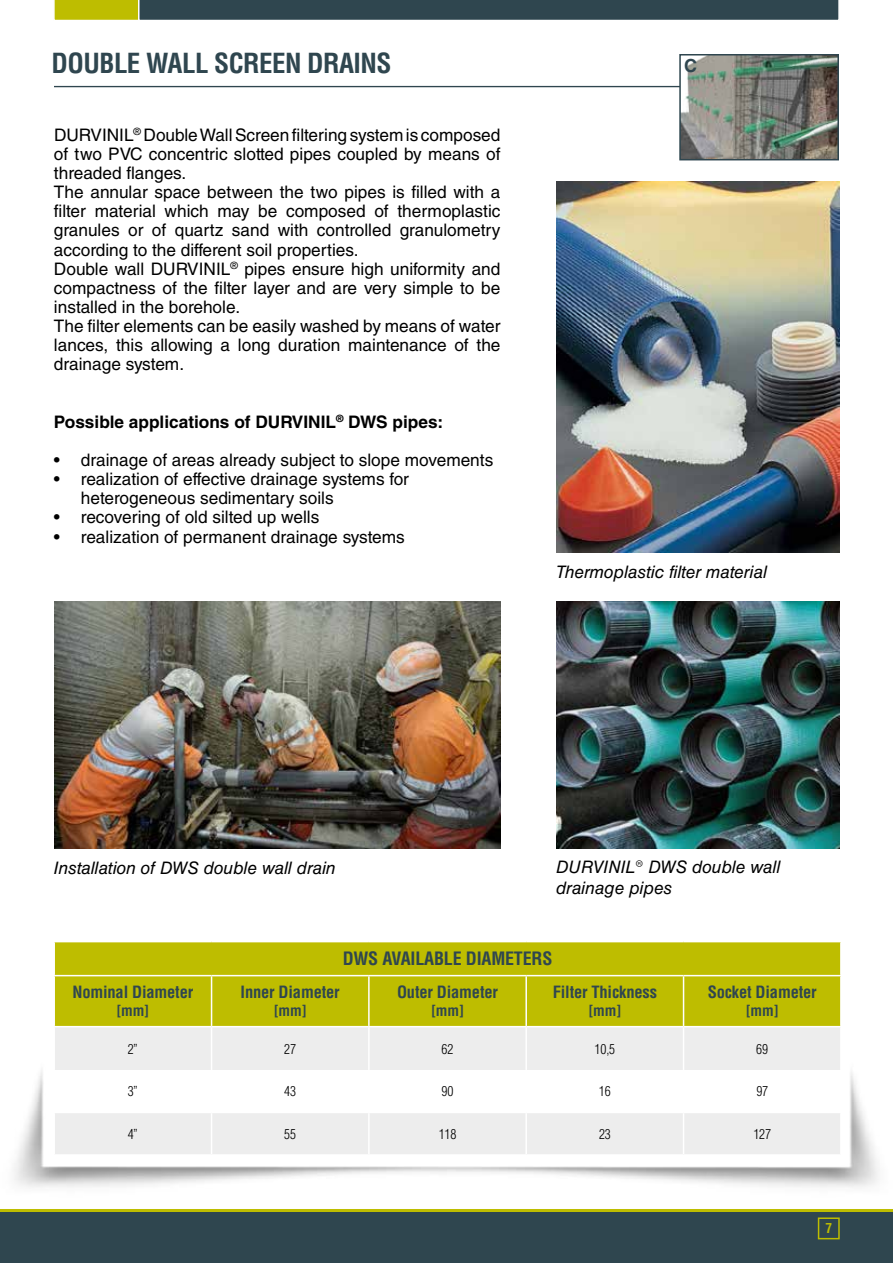
<style>
.page{position:relative;width:893px;height:1263px;background:#fff}
.page>*{position:absolute;margin:0;border:0;box-sizing:border-box;transform-origin:0 0}
.t1{font:700 condensed 27px "Helvetica LT Std";letter-spacing:-.02em;color:#2f464f}
.t2{font:700 condensed 18px "Helvetica LT Std";letter-spacing:-.01em;color:#2f464f}
.t3{font:700 18px "Helvetica LT Std";color:#2f464f}
.t4{font:17.25px/19.2px "Helvetica LT Std";color:#000}
.t5{font:italic 17.25px/21px "Helvetica LT Std";color:#000}
.t6{font:700 17.25px "Helvetica LT Std";color:#000}
.t7{font:700 condensed 16.5px "Helvetica LT Std";letter-spacing:-.01em;color:#2f464f}
.t8{font:700 condensed 15px "Helvetica LT Std";letter-spacing:-.01em;color:#2f464f}
.t9{font:300 condensed 13.5px "Helvetica LT Std";letter-spacing:-.01em;color:#000}
.t10{font:700 condensed 13.5px "Helvetica LT Std";color:#bebd00}
</style>
<div class="page">
<img style="left:556px;top:601px;width:284px;height:248px">
<img style="left:54px;top:601px;width:446px;height:248px">
<hr style="left:54px;top:86px;width:626px;height:1px;background:#2f464f">
<img style="left:682px;top:57px;width:154px;height:100px">
<div style="left:679px;top:54px;width:160px;height:106px;border:2px solid #2f464f"></div>
<img style="left:556px;top:182px;width:284px;height:370px">
<img style="left:14px;top:1070px;width:865px;height:118px">
<div style="left:55px;top:942px;width:785px;height:84px;background:#bebd00"></div>
<div style="left:55px;top:1027px;width:785px;height:127px;background:#ededed"></div>
<svg style="left:55px;top:1070px;width:785px;height:42px"></svg>
<hr style="left:211px;top:1027px;width:1px;height:43px;background:#fff">
<hr style="left:368px;top:1027px;width:2px;height:43px;background:#fff">
<hr style="left:525px;top:1027px;width:2px;height:43px;background:#fff">
<hr style="left:683px;top:1027px;width:1px;height:43px;background:#fff">
<hr style="left:211px;top:1070px;width:1px;height:42px;background:#fff">
<hr style="left:368px;top:1070px;width:2px;height:42px;background:#fff">
<hr style="left:525px;top:1070px;width:2px;height:42px;background:#fff">
<hr style="left:683px;top:1070px;width:1px;height:42px;background:#fff">
<hr style="left:840px;top:1070px;width:2px;height:42px;background:#fff">
<hr style="left:53px;top:1112px;width:159px;height:1px;background:#fff">
<hr style="left:212px;top:1112px;width:157px;height:1px;background:#fff">
<hr style="left:211px;top:1113px;width:1px;height:41px;background:#fff">
<hr style="left:369px;top:1112px;width:157px;height:1px;background:#fff">
<hr style="left:368px;top:1113px;width:2px;height:41px;background:#fff">
<hr style="left:526px;top:1112px;width:158px;height:1px;background:#fff">
<hr style="left:525px;top:1113px;width:2px;height:41px;background:#fff">
<hr style="left:684px;top:1112px;width:158px;height:1px;background:#fff">
<hr style="left:683px;top:1113px;width:1px;height:41px;background:#fff">
<hr style="left:840px;top:1113px;width:2px;height:41px;background:#fff">
<hr style="left:53px;top:1154px;width:159px;height:2px;background:#fff">
<hr style="left:212px;top:1154px;width:157px;height:2px;background:#fff">
<hr style="left:369px;top:1154px;width:157px;height:2px;background:#fff">
<hr style="left:526px;top:1154px;width:158px;height:2px;background:#fff">
<hr style="left:684px;top:1154px;width:158px;height:2px;background:#fff">
<hr style="left:53px;top:975px;width:159px;height:1px;background:#fff">
<hr style="left:212px;top:975px;width:157px;height:1px;background:#fff">
<hr style="left:211px;top:976px;width:1px;height:50px;background:#fff">
<hr style="left:369px;top:975px;width:157px;height:1px;background:#fff">
<hr style="left:368px;top:976px;width:2px;height:50px;background:#fff">
<hr style="left:526px;top:975px;width:158px;height:1px;background:#fff">
<hr style="left:684px;top:975px;width:158px;height:1px;background:#fff">
<hr style="left:525px;top:976px;width:2px;height:50px;background:#fff">
<hr style="left:683px;top:976px;width:1px;height:50px;background:#fff">
<hr style="left:53px;top:1070px;width:2px;height:42px;background:#fff">
<hr style="left:53px;top:1113px;width:2px;height:41px;background:#fff">
<div style="left:0;top:1212px;width:893px;height:51px;background:#2f464f"></div>
<hr style="left:0;top:1209px;width:893px;height:3px;background:#bebd00">
<svg style="left:54px;top:0;width:785px;height:20px;background:#415549"></svg>
<div style="left:818px;top:1217px;width:22px;height:22px;border:2px solid #bebd00"></div>
<h1 class="t1" style="left:52px;top:47px;width:341px">DOUBLE WALL SCREEN DRAINS</h1>
<p class="t4" style="left:54px;top:125px;width:448px">DURVINIL<sup>®</sup> Double Wall Screen filtering system is composed of two PVC concentric slotted pipes coupled by means of threaded flanges.<br>The annular space between the two pipes is filled with a filter material which may be composed of thermoplastic granules or of quartz sand with controlled granulometry according to the different soil properties.<br>Double wall DURVINIL<sup>®</sup> pipes ensure high uniformity and compactness of the filter layer and are very simple to be installed in the borehole.<br>The filter elements can be easily washed by means of water lances, this allowing a long duration maintenance of the drainage system.</p>
<p class="t6" style="left:54px;top:411px;width:391px">Possible applications of DURVINIL<sup>®</sup> DWS pipes:</p>
<p class="t4" style="left:54px;top:450px;width:441px">• drainage of areas already subject to slope movements</p>
<p class="t4" style="left:81px;top:469px;width:330px;text-indent:-27px">• realization of effective drainage systems for heterogeneous sedimentary soils</p>
<p class="t4" style="left:54px;top:508px;width:267px">• recovering of old silted up wells</p>
<p class="t4" style="left:54px;top:527px;width:352px">• realization of permanent drainage systems</p>
<p class="t3" style="left:684px;top:55px;width:14px">C</p>
<p class="t5" style="left:556px;top:561px;width:213px">Thermoplastic filter material</p>
<p class="t5" style="left:54px;top:857px;width:283px">Installation of DWS double wall drain</p>
<p class="t5" style="left:556px;top:856px;width:226px">DURVINIL® DWS double wall drainage pipes</p>
<p class="t7" style="left:72px;top:982px;width:122px">Nominal Diameter</p>
<p class="t8" style="left:116px;top:1001px;width:34px">[mm]</p>
<p class="t2" style="left:343px;top:947px;width:211px">DWS AVAILABLE DIAMETERS</p>
<p class="t7" style="left:241px;top:982px;width:101px">Inner Diameter</p>
<p class="t8" style="left:274px;top:1001px;width:34px">[mm]</p>
<p class="t7" style="left:397px;top:982px;width:102px">Outer Diameter</p>
<p class="t8" style="left:431px;top:1001px;width:34px">[mm]</p>
<p class="t7" style="left:553px;top:982px;width:106px">Filter Thickness</p>
<p class="t8" style="left:588px;top:1001px;width:34px">[mm]</p>
<p class="t7" style="left:708px;top:982px;width:111px">Socket Diameter</p>
<p class="t8" style="left:746px;top:1001px;width:34px">[mm]</p>
<p class="t9" style="left:128px;top:1040px;width:12px">2”</p>
<p class="t9" style="left:284px;top:1040px;width:13px">27</p>
<p class="t9" style="left:442px;top:1040px;width:13px">62</p>
<p class="t9" style="left:595px;top:1040px;width:22px">10,5</p>
<p class="t9" style="left:756px;top:1040px;width:13px">69</p>
<p class="t9" style="left:128px;top:1083px;width:12px">3”</p>
<p class="t9" style="left:284px;top:1083px;width:13px">43</p>
<p class="t9" style="left:442px;top:1083px;width:13px">90</p>
<p class="t9" style="left:599px;top:1083px;width:13px">16</p>
<p class="t9" style="left:756px;top:1083px;width:13px">97</p>
<p class="t9" style="left:128px;top:1125px;width:12px">4”</p>
<p class="t9" style="left:284px;top:1125px;width:13px">55</p>
<p class="t9" style="left:439px;top:1125px;width:19px">118</p>
<p class="t9" style="left:599px;top:1125px;width:13px">23</p>
<p class="t9" style="left:753px;top:1125px;width:19px">127</p>
<p class="t10" style="left:825px;top:1220px;width:8px">7</p>
</div>
